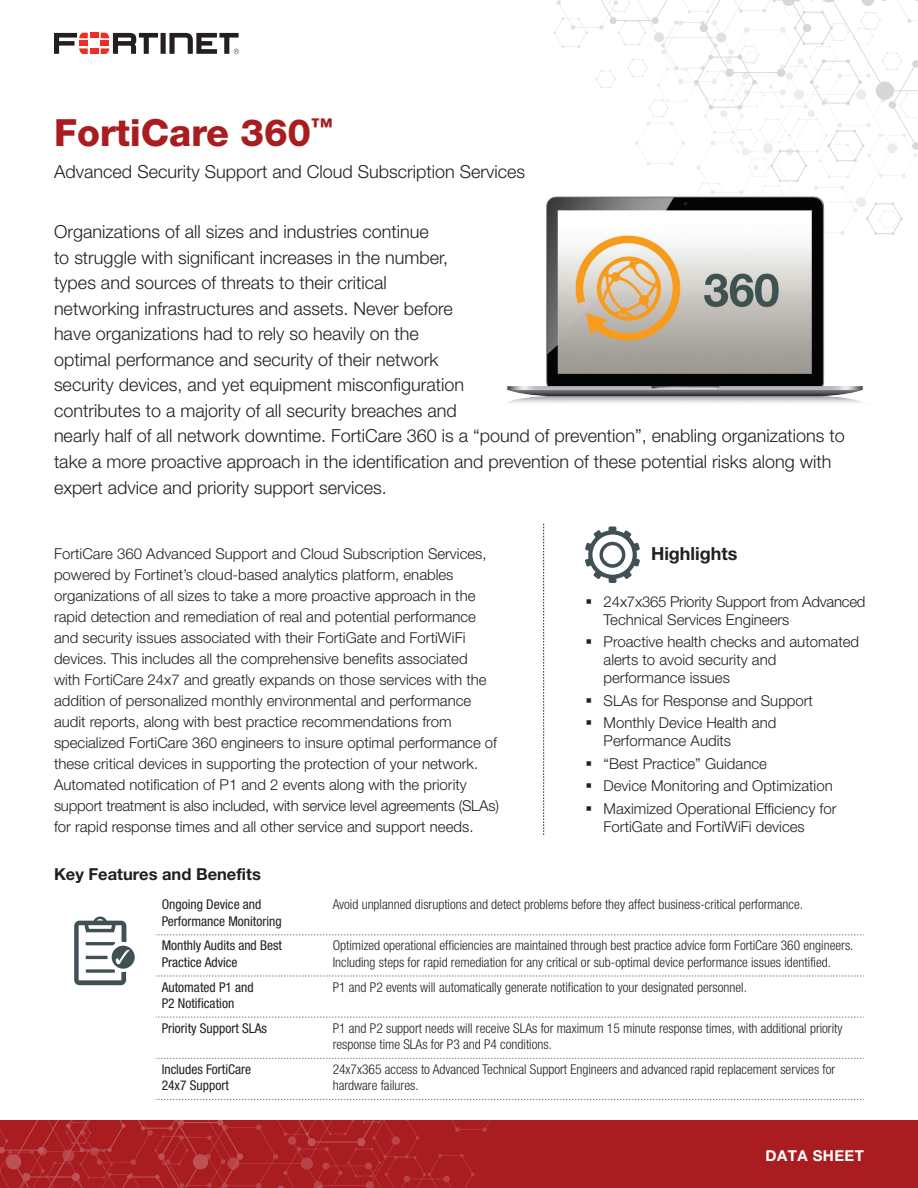
<style>
.page{position:relative;width:918px;height:1188px;background:#fff}
.page>*{position:absolute;margin:0;border:0;box-sizing:border-box;transform-origin:0 0}
.t1{font:800 37.5px "Helvetica Neue LT Std";letter-spacing:-.005em;color:#a91d21}
.t2{font:300 18px/25.5px "Helvetica Neue LT Pro";color:#231f20}
.t3{font:700 18px "Helvetica Neue LT Std";color:#231f20}
.t4{font:700 16.5px "Helvetica Neue LT Pro";color:#231f20}
.t5{font:300 15px/21px "Helvetica Neue LT Std";color:#231f20}
.t6{font:700 15px "Helvetica Neue LT Pro";letter-spacing:.03em;color:#fff}
.t7{font:300 condensed 13.5px/16.5px "Helvetica Neue LT Pro";color:#231f20}
.t8{font:condensed 13.5px/16.5px "Helvetica Neue LT Pro";color:#231f20}
</style>
<div class="page">
<svg style="left:553px;top:0;width:365px;height:235px"></svg>
<div style="left:90px;top:33px;width:8px;height:5px;background:#ee2e22"></div>
<div style="left:90px;top:48px;width:8px;height:6px;background:#ee2e22"></div>
<svg style="left:54px;top:33px;width:34px;height:21px"></svg>
<svg style="left:101px;top:33px;width:138px;height:21px"></svg>
<div style="left:0;top:1120px;width:918px;height:68px;background:#a91d21"></div>
<svg style="left:0;top:1120px;width:491px;height:68px"></svg>
<svg style="left:543px;top:524px;width:1px;height:311px"></svg>
<svg style="left:74px;top:916px;width:61px;height:69px"></svg>
<svg style="left:156px;top:935px;width:708px;height:1px"></svg>
<svg style="left:156px;top:976px;width:708px;height:1px"></svg>
<svg style="left:156px;top:1017px;width:708px;height:1px"></svg>
<svg style="left:156px;top:1058px;width:708px;height:1px"></svg>
<svg style="left:156px;top:1099px;width:708px;height:1px"></svg>
<svg style="left:585px;top:526px;width:55px;height:57px"></svg>
<img style="left:507px;top:190px;width:385px;height:213px">
<h1 class="t1" style="left:54px;top:111px;width:280px">FortiCare 360<sup>™</sup></h1>
<p class="t2" style="left:54px;top:158px;width:472px">Advanced Security Support and Cloud Subscription Services</p>
<p class="t2" style="left:54px;top:219px;width:792px">Organizations of all sizes and industries continue<br>to struggle with significant increases in the number,<br>types and sources of threats to their critical<br>networking infrastructures and assets. Never before<br>have organizations had to rely so heavily on the<br>optimal performance and security of their network<br>security devices, and yet equipment misconfiguration<br>contributes to a majority of all security breaches and<br>nearly half of all network downtime. FortiCare 360 is a “pound of prevention”, enabling organizations to take a more proactive approach in the identification and prevention of these potential risks along with expert advice and priority support services.</p>
<p class="t5" style="left:54px;top:542px;width:446px">FortiCare 360 Advanced Support and Cloud Subscription Services, powered by Fortinet’s cloud-based analytics platform, enables organizations of all sizes to take a more proactive approach in the rapid detection and remediation of real and potential performance and security issues associated with their FortiGate and FortiWiFi devices. This includes all the comprehensive benefits associated<br>with FortiCare 24x7 and greatly expands on those services with the addition of personalized monthly environmental and performance audit reports, along with best practice recommendations from specialized FortiCare 360 engineers to insure optimal performance of these critical devices in supporting the protection of your network.<br>Automated notification of P1 and 2 events along with the priority support treatment is also included, with service level agreements (SLAs) for rapid response times and all other service and support needs.</p>
<p class="t3" style="left:651px;top:543px;width:88px">Highlights</p>
<p class="t5" style="left:604px;top:592px;width:263px;line-height:18px;text-indent:-18px">▪ 24x7x365 Priority Support from Advanced<br>Technical Services Engineers</p>
<p class="t5" style="left:604px;top:632px;width:257px;line-height:18px;text-indent:-18px">▪ Proactive health checks and automated alerts to avoid security and performance issues</p>
<p class="t5" style="left:586px;top:689px;width:229px">▪ SLAs for Response and Support</p>
<p class="t5" style="left:604px;top:713px;width:174px;line-height:18px;text-indent:-18px">▪ Monthly Device Health and<br>Performance Audits</p>
<p class="t5" style="left:586px;top:752px;width:183px">▪ “Best Practice” Guidance</p>
<p class="t5" style="left:586px;top:775px;width:249px">▪ Device Monitoring and Optimization</p>
<p class="t5" style="left:604px;top:799px;width:234px;line-height:18px;text-indent:-18px">▪ Maximized Operational Efficiency for<br>FortiGate and FortiWiFi devices</p>
<p class="t4" style="left:54px;top:864px;width:208px">Key Features and Benefits</p>
<p class="t8" style="left:162px;top:896px;width:121px">Ongoing Device and<br>Performance Monitoring</p>
<p class="t7" style="left:333px;top:896px;width:472px">Avoid unplanned disruptions and detect problems before they affect business-critical performance.</p>
<p class="t8" style="left:162px;top:937px;width:122px">Monthly Audits and Best<br>Practice Advice</p>
<p class="t7" style="left:333px;top:937px;width:522px">Optimized operational efficiencies are maintained through best practice advice form FortiCare 360 engineers.<br>Including steps for rapid remediation for any critical or sub-optimal device performance issues identified.</p>
<p class="t8" style="left:162px;top:978px;width:94px">Automated P1 and<br>P2 Notification</p>
<p class="t7" style="left:333px;top:978px;width:416px">P1 and P2 events will automatically generate notification to your designated personnel.</p>
<p class="t8" style="left:162px;top:1020px;width:107px">Priority Support SLAs</p>
<p class="t7" style="left:333px;top:1020px;width:511px">P1 and P2 support needs will receive SLAs for maximum 15 minute response times, with additional priority response time SLAs for P3 and P4 conditions.</p>
<p class="t8" style="left:162px;top:1061px;width:91px">Includes FortiCare<br>24x7 Support</p>
<p class="t7" style="left:333px;top:1061px;width:504px">24x7x365 access to Advanced Technical Support Engineers and advanced rapid replacement services for hardware failures.</p>
<p class="t6" style="left:765px;top:1146px;width:100px">DATA SHEET</p>
</div>
